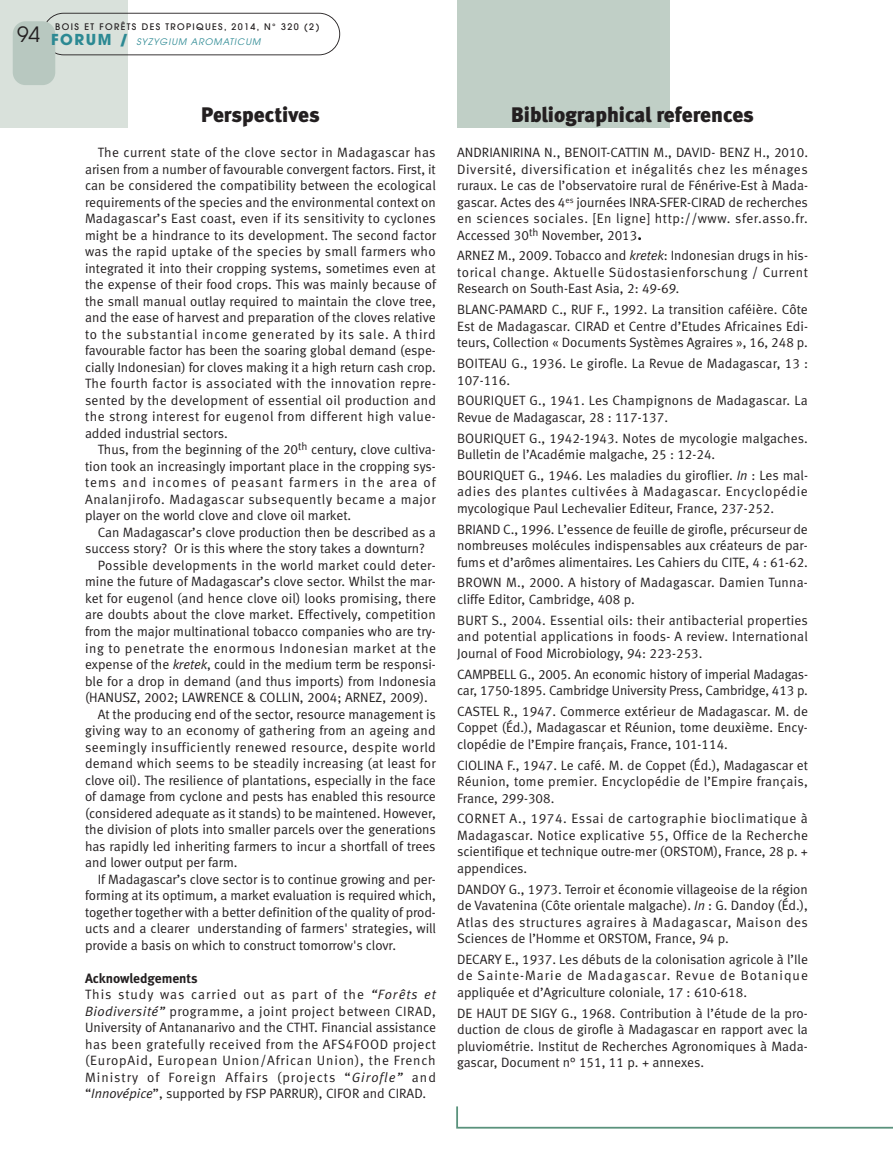
<style>
.page{position:relative;width:893px;height:1149px;background:#fff}
.page>*{position:absolute;margin:0;border:0;box-sizing:border-box;transform-origin:0 0}
.t1{font:21px "Meta Black LF";color:#231f20}
.t2{font:21px "Avant Garde";color:#231f20}
.t3{font:13.5px/16.5px "Meta Normal LF";color:#231f20;text-align:justify}
.t4{font:13.5px "Meta Normal LF";letter-spacing:.035em;color:#231f20}
.t5{font:13.5px "Meta Normal LF";letter-spacing:.025em;color:#231f20}
.t6{font:13.5px "Meta Normal LF";letter-spacing:.04em;color:#231f20}
.t7{font:13.5px "Meta Normal LF";letter-spacing:.02em;color:#231f20}
.t8{font:13.5px "Meta Bold LF";color:#231f20}
.t9{font:500 9px/15.3px "Avant Garde";letter-spacing:.15em;color:#231f20}
.s1{font-weight:700;font-size:15px;color:#2c8993}
.s2{font-weight:400;font-style:italic;color:#2c8993}
.s3{font-style:italic}
</style>
<div class="page">
<div style="left:457px;top:0;width:213px;height:128px;background:#c0cfc6"></div>
<div style="left:0;top:0;width:128px;height:128px;background:#d9e1db"></div>
<svg style="left:46px;top:13px;width:294px;height:42px"></svg>
<div style="left:13px;top:21px;width:42px;height:64px;background:#b8c8c0;border-radius:13px"></div>
<svg style="left:456px;top:1106px;width:437px;height:23px"></svg>
<h1 class="t2" style="left:17px;top:22px;width:25px">94</h1>
<p class="t9" style="left:51px;top:19px;width:270px;text-indent:4px">BOIS ET FORÊTS DES TROPIQUES, 2014, N° 320 (2)<br><span class="s1">FORUM /</span> <span class="s2">SYZYGIUM AROMATICUM</span></p>
<h1 class="t1" style="left:201px;top:102px;width:120px">Perspectives</h1>
<p class="t3" style="left:85px;top:145px;width:352px;text-indent:13px">The current state of the clove sector in Madagascar has arisen from a number of favourable convergent factors. First, it can be considered the compatibility between the ecological requirements of the species and the environmental context on Madagascar’s East coast, even if its sensitivity to cyclones might be a hindrance to its development. The second factor was the rapid uptake of the species by small farmers who integrated it into their cropping systems, sometimes even at the expense of their food crops. This was mainly because of the small manual outlay required to maintain the clove tree, and the ease of harvest and preparation of the cloves relative to the substantial income generated by its sale. A third favourable factor has been the soaring global demand (espe&shy;cially Indonesian) for cloves making it a high return cash crop.<br>The fourth factor is associated with the innovation repre&shy;sented by the development of essential oil production and the strong interest for eugenol from different high value&shy;added industrial sectors.</p>
<p class="t3" style="left:85px;top:442px;width:352px;text-indent:13px">Thus, from the beginning of the 20<sup>th</sup> century, clove cultiva&shy;tion took an increasingly important place in the cropping sys&shy;tems and incomes of peasant farmers in the area of Analanjirofo. Madagascar subsequently became a major player on the world clove and clove oil market.</p>
<p class="t3" style="left:98px;top:525px;width:339px">Can Madagascar’s clove production then be described as a</p>
<p class="t3" style="left:85px;top:541px;width:341px">success story? Or is this where the story takes a downturn?</p>
<p class="t5" style="left:98px;top:560px;width:339px">Possible developments in the world market could deter-</p>
<p class="t3" style="left:85px;top:574px;width:352px">mine the future of Madagascar’s clove sector. Whilst the mar-</p>
<p class="t3" style="left:85px;top:591px;width:352px">ket for eugenol (and hence clove oil) looks promising, there</p>
<p class="t3" style="left:85px;top:607px;width:352px">are doubts about the clove market. Effectively, competition</p>
<p class="t3" style="left:85px;top:624px;width:352px">from the major multinational tobacco companies who are try-</p>
<p class="t6" style="left:85px;top:643px;width:352px">ing to penetrate the enormous Indonesian market at the</p>
<p class="t3" style="left:85px;top:657px;width:352px">expense of the <span class="s3">kretek</span>, could in the medium term be responsi-</p>
<p class="t3" style="left:85px;top:673px;width:352px">ble for a drop in demand (and thus imports) from Indonesia</p>
<p class="t3" style="left:85px;top:690px;width:344px">(HANUSZ, 2002; LAWRENCE &amp; COLLIN, 2004; ARNEZ, 2009).</p>
<p class="t3" style="left:98px;top:706px;width:340px">At the producing end of the sector, resource management is</p>
<p class="t7" style="left:85px;top:725px;width:352px">giving way to an economy of gathering from an ageing and</p>
<p class="t4" style="left:85px;top:742px;width:352px">seemingly insufficiently renewed resource, despite world</p>
<p class="t3" style="left:85px;top:756px;width:352px">demand which seems to be steadily increasing (at least for</p>
<p class="t3" style="left:85px;top:772px;width:352px">clove oil). The resilience of plantations, especially in the face</p>
<p class="t3" style="left:85px;top:789px;width:352px">of damage from cyclone and pests has enabled this resource</p>
<p class="t3" style="left:85px;top:805px;width:352px">(considered adequate as it stands) to be maintened. However,</p>
<p class="t3" style="left:85px;top:822px;width:352px">the division of plots into smaller parcels over the generations</p>
<p class="t3" style="left:85px;top:838px;width:352px">has rapidly led inheriting farmers to incur a shortfall of trees</p>
<p class="t3" style="left:85px;top:855px;width:154px">and lower output per farm.</p>
<p class="t3" style="left:98px;top:871px;width:339px">If Madagascar’s clove sector is to continue growing and per-</p>
<p class="t3" style="left:85px;top:888px;width:352px">forming at its optimum, a market evaluation is required which,</p>
<p class="t3" style="left:85px;top:904px;width:352px">together together with a better definition of the quality of prod-</p>
<p class="t3" style="left:85px;top:921px;width:353px">ucts and a clearer understanding of farmers' strategies, will</p>
<p class="t3" style="left:85px;top:937px;width:313px">provide a basis on which to construct tomorrow's clovr.</p>
<p class="t8" style="left:85px;top:969px;width:114px">Acknowledgements</p>
<p class="t3" style="left:85px;top:987px;width:352px">This study was carried out as part of the <span class="s3">“Forêts et Biodiversité”</span> programme, a joint project between CIRAD, University of Antananarivo and the CTHT. Financial assistance has been gratefully received from the AFS4FOOD project (EuropAid, European Union/African Union), the French Ministry of Foreign Affairs (projects “<span class="s3">Girofle”</span> and “<span class="s3">Innovépice</span>”, supported by FSP PARRUR), CIFOR and CIRAD.</p>
<h1 class="t1" style="left:511px;top:102px;width:244px">Bibliographical references</h1>
<p class="t3" style="left:457px;top:145px;width:352px">ANDRIANIRINA N., BENOIT-CATTIN M., DAVID- BENZ H., 2010.<br>Diversité, diversification et inégalités chez les ménages ruraux. Le cas de l’observatoire rural de Fénérive-Est à Mada&shy;gascar. Actes des 4<sup>es</sup> journées INRA-SFER-CIRAD de recherches en sciences sociales. [En ligne] http://www. sfer.asso.fr.<br>Accessed 30<sup>th</sup> November, 2013.</p>
<p class="t3" style="left:457px;top:249px;width:352px">ARNEZ M., 2009. Tobacco and <span class="s3">kretek</span>: Indonesian drugs in his&shy;torical change. Aktuelle Südostasienforschung / Current Research on South-East Asia, 2: 49-69<span class="s3">.</span></p>
<p class="t3" style="left:457px;top:302px;width:352px">BLANC-PAMARD C., RUF F., 1992. La transition caféière. Côte Est de Madagascar. CIRAD et Centre d’Etudes Africaines Edi&shy;teurs, Collection « Documents Systèmes Agraires », 16, 248 p.</p>
<p class="t3" style="left:457px;top:356px;width:352px">BOITEAU G., 1936. Le girofle. La Revue de Madagascar, 13 :<br>107-116.</p>
<p class="t3" style="left:457px;top:393px;width:352px">BOURIQUET G., 1941. Les Champignons de Madagascar. La<br>Revue de Madagascar, 28 : 117-137.</p>
<p class="t3" style="left:457px;top:431px;width:352px">BOURIQUET G., 1942-1943. Notes de mycologie malgaches.<br>Bulletin de l’Académie malgache, 25 : 12-24.</p>
<p class="t3" style="left:457px;top:468px;width:352px">BOURIQUET G., 1946. Les maladies du giroflier. <span class="s3">In</span> : Les mal&shy;adies des plantes cultivées à Madagascar. Encyclopédie mycologique Paul Lechevalier Editeur, France, 237-252.</p>
<p class="t3" style="left:457px;top:522px;width:352px">BRIAND C., 1996. L’essence de feuille de girofle, précurseur de nombreuses molécules indispensables aux créateurs de par&shy;fums et d’arômes alimentaires. Les Cahiers du CITE, 4 : 61-62.</p>
<p class="t3" style="left:457px;top:575px;width:352px">BROWN M., 2000. A history of Madagascar. Damien Tunna&shy;cliffe Editor, Cambridge, 408 p.</p>
<p class="t3" style="left:457px;top:613px;width:352px">BURT S., 2004. Essential oils: their antibacterial properties and potential applications in foods- A review. International Journal of Food Microbiology, 94: 223-253.</p>
<p class="t3" style="left:457px;top:666px;width:352px">CAMPBELL G., 2005. An economic history of imperial Madagas&shy;car, 1750-1895. Cambridge University Press, Cambridge, 413 p.</p>
<p class="t3" style="left:457px;top:704px;width:352px">CASTEL R., 1947. Commerce extérieur de Madagascar. M. de Coppet (Éd.), Madagascar et Réunion, tome deuxième. Ency&shy;clopédie de l’Empire français, France, 101-114.</p>
<p class="t3" style="left:457px;top:757px;width:352px">CIOLINA F., 1947. Le café. M. de Coppet (Éd.), Madagascar et Réunion, tome premier. Encyclopédie de l’Empire français, France, 299-308.</p>
<p class="t3" style="left:457px;top:811px;width:352px">CORNET A., 1974. Essai de cartographie bioclimatique à Madagascar. Notice explicative 55, Office de la Recherche scientifique et technique outre-mer (ORSTOM), France, 28 p. + appendices.</p>
<p class="t3" style="left:457px;top:881px;width:352px">DANDOY G., 1973. Terroir et économie villageoise de la région de Vavatenina (Côte orientale malgache). <span class="s3">In</span> : G. Dandoy (Éd.), Atlas des structures agraires à Madagascar, Maison des Sciences de l’Homme et ORSTOM, France, 94 p.</p>
<p class="t3" style="left:457px;top:952px;width:352px">DECARY E., 1937. Les débuts de la colonisation agricole à l’Ile de Sainte-Marie de Madagascar. Revue de Botanique appliquée et d’Agriculture coloniale, 17 : 610-618.</p>
<p class="t3" style="left:457px;top:1005px;width:352px">DE HAUT DE SIGY G., 1968. Contribution à l’étude de la pro&shy;duction de clous de girofle à Madagascar en rapport avec la pluviométrie. Institut de Recherches Agronomiques à Mada&shy;gascar, Document n° 151, 11 p. + annexes.</p>
</div>
